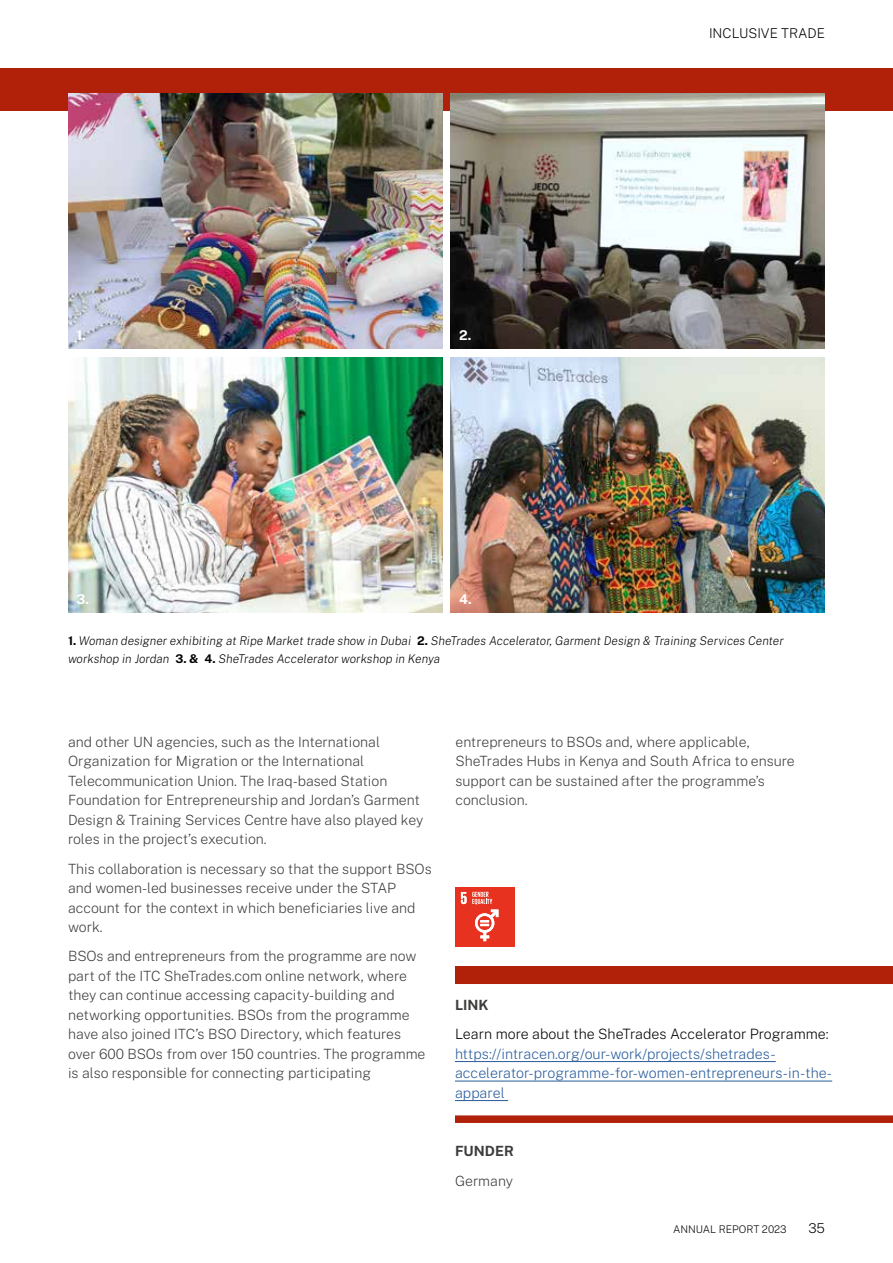
<style>
.page{position:relative;width:893px;height:1263px;background:#fff}
.page>*{position:absolute;margin:0;border:0;box-sizing:border-box;transform-origin:0 0}
.t1{font:200 14.25px/19.5px "Public Sans";color:#275b9b}
.t2{font:200 14.25px "Public Sans";color:#000}
.t3{font:200 14.1px/19.5px "Public Sans";color:#3c3c3b}
.t4{font:700 14.1px "Public Sans";color:#3c3c3b}
.t5{font:200 13.5px "Public Sans";color:#000}
.t6{font:700 13.5px "Public Sans";color:#fff}
.t7{font:italic 200 12px/18px "Public Sans";color:#000}
.t8{font:200 10.5px "Public Sans";color:#000}
.s1{font-weight:700;font-style:normal}
</style>
<div class="page">
<div style="left:0;top:68px;width:893px;height:43px;background:#b12009"></div>
<img style="left:68px;top:94px;width:374px;height:255px">
<img style="left:451px;top:94px;width:374px;height:255px">
<img style="left:68px;top:357px;width:374px;height:255px">
<img style="left:451px;top:358px;width:374px;height:254px">
<div style="left:455px;top:966px;width:438px;height:18px;background:#b12009"></div>
<div style="left:455px;top:1115px;width:438px;height:8px;background:#b12009"></div>
<div style="left:455px;top:887px;width:59px;height:59px;background:#e6321f"></div>
<svg style="left:461px;top:892px;width:37px;height:49px"></svg>
<hr style="left:455px;top:1061px;width:321px;height:1px;background:#275b9b">
<hr style="left:455px;top:1080px;width:377px;height:1px;background:#275b9b">
<hr style="left:455px;top:1100px;width:53px;height:1px;background:#275b9b">
<p class="t6" style="left:77px;top:325px;width:11px">1.</p>
<p class="t6" style="left:77px;top:589px;width:14px">3.</p>
<p class="t6" style="left:459px;top:325px;width:14px">2.</p>
<p class="t6" style="left:459px;top:589px;width:14px">4.</p>
<p class="t5" style="left:709px;top:24px;width:117px">INCLUSIVE TRADE</p>
<p class="t7" style="left:68px;top:631px;width:717px"><span class="s1">1.</span> Woman designer exhibiting at Ripe Market trade show in Dubai <span class="s1">2.</span> SheTrades Accelerator, Garment Design &amp; Training Services Center workshop in Jordan <span class="s1">3. &amp; 4.</span> SheTrades Accelerator workshop in Kenya</p>
<p class="t3" style="left:68px;top:731px;width:357px">and other UN agencies, such as the International Organization for Migration or the International Telecommunication Union. The Iraq-based Station Foundation for Entrepreneurship and Jordan’s Garment Design &amp; Training Services Centre have also played key roles in the project’s execution.</p>
<p class="t3" style="left:68px;top:858px;width:365px">This collaboration is necessary so that the support BSOs and women-led businesses receive under the STAP account for the context in which beneficiaries live and work.</p>
<p class="t3" style="left:68px;top:946px;width:359px">BSOs and entrepreneurs from the programme are now part of the ITC SheTrades.com online network, where they can continue accessing capacity-building and networking opportunities. BSOs from the programme have also joined ITC’s BSO Directory, which features over 600 BSOs from over 150 countries. The programme is also responsible for connecting participating</p>
<p class="t3" style="left:455px;top:731px;width:341px">entrepreneurs to BSOs and, where applicable, SheTrades Hubs in Kenya and South Africa to ensure support can be sustained after the programme’s conclusion.</p>
<p class="t4" style="left:455px;top:995px;width:35px">LINK</p>
<p class="t2" style="left:455px;top:1024px;width:375px">Learn more about the SheTrades Accelerator Programme:</p>
<p class="t1" style="left:455px;top:1043px;width:379px">https://intracen.org/our-work/projects/shetrades&shy;accelerator-programme-for-women-entrepreneurs-in-the&shy;apparel</p>
<p class="t4" style="left:455px;top:1141px;width:60px">FUNDER</p>
<p class="t3" style="left:455px;top:1170px;width:60px">Germany</p>
<p class="t8" style="left:673px;top:1222px;width:115px">ANNUAL REPORT 2023</p>
<p class="t5" style="left:808px;top:1218px;width:18px">35</p>
</div>
